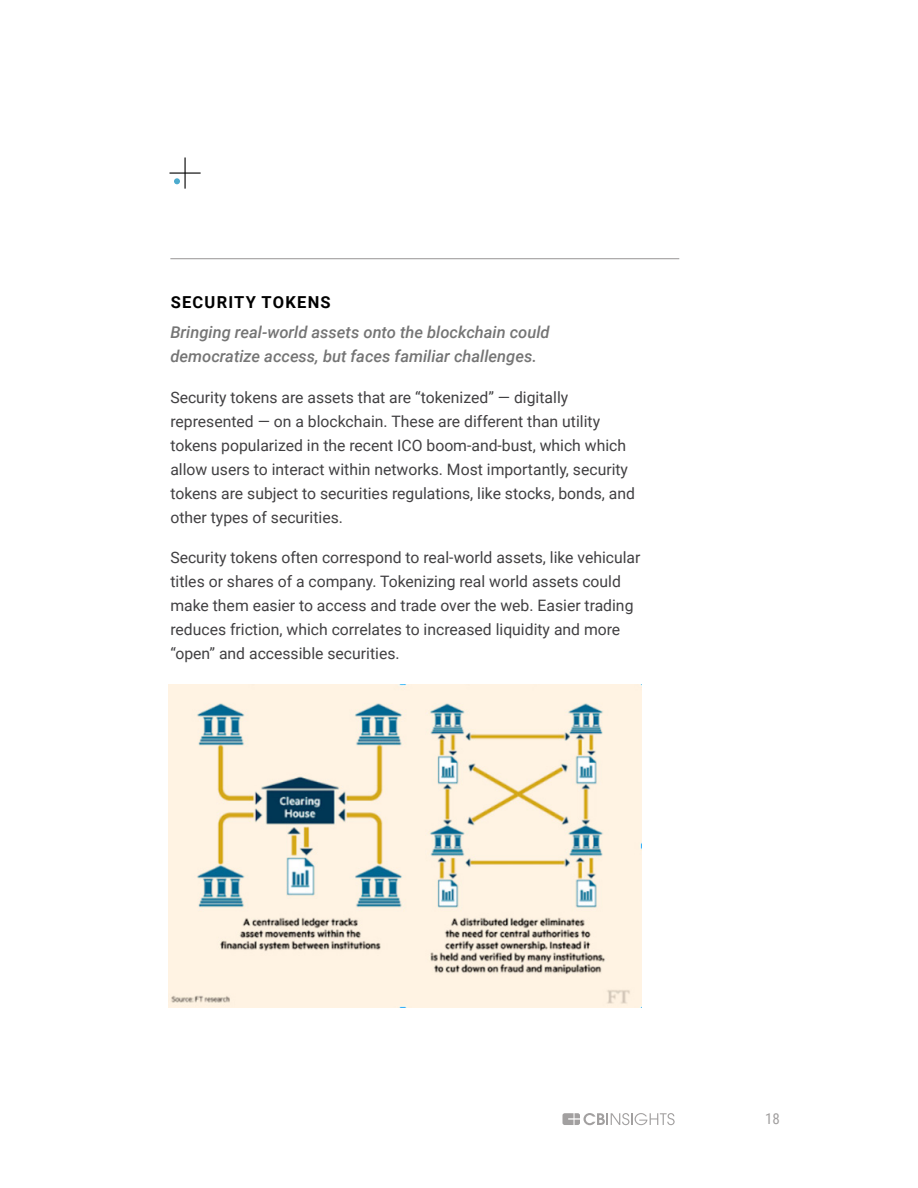
<style>
.page{position:relative;width:918px;height:1188px;background:#fff}
.page>*{position:absolute;margin:0;border:0;box-sizing:border-box;transform-origin:0 0}
.t1{font:italic 500 16.5px/24px "Roboto";color:#757575}
.t2{font:700 16.5px "Roboto";letter-spacing:.075em;color:#000}
.t3{font:15.75px/24px "Roboto";color:#414042}
.t4{font:15px "Roboto Condensed";color:#a2a0a0}
</style>
<div class="page">
<svg style="left:562px;top:1113px;width:113px;height:12px"></svg>
<hr style="left:170px;top:258px;width:509px;height:1px;background:#a2a0a0">
<hr style="left:184px;top:158px;width:2px;height:31px;background:#000">
<hr style="left:170px;top:172px;width:31px;height:2px;background:#000">
<svg style="left:174px;top:178px;width:6px;height:6px"></svg>
<img style="left:168px;top:684px;width:474px;height:324px">
<p class="t2" style="left:171px;top:291px;width:162px">SECURITY TOKENS</p>
<p class="t1" style="left:170px;top:320px;width:381px">Bringing real-world assets onto the blockchain could democratize access, but faces familiar challenges.</p>
<p class="t3" style="left:170px;top:385px;width:466px">Security tokens are assets that are “tokenized” — digitally represented — on a blockchain. These are different than utility tokens popularized in the recent ICO boom-and-bust, which which allow users to interact within networks. Most importantly, security tokens are subject to securities regulations, like stocks, bonds, and other types of securities.</p>
<p class="t3" style="left:170px;top:545px;width:472px">Security tokens often correspond to real-world assets, like vehicular titles or shares of a company. Tokenizing real world assets could make them easier to access and trade over the web. Easier trading reduces friction, which correlates to increased liquidity and more “open” and accessible securities.</p>
<p class="t4" style="left:765px;top:1108px;width:16px">18</p>
</div>
